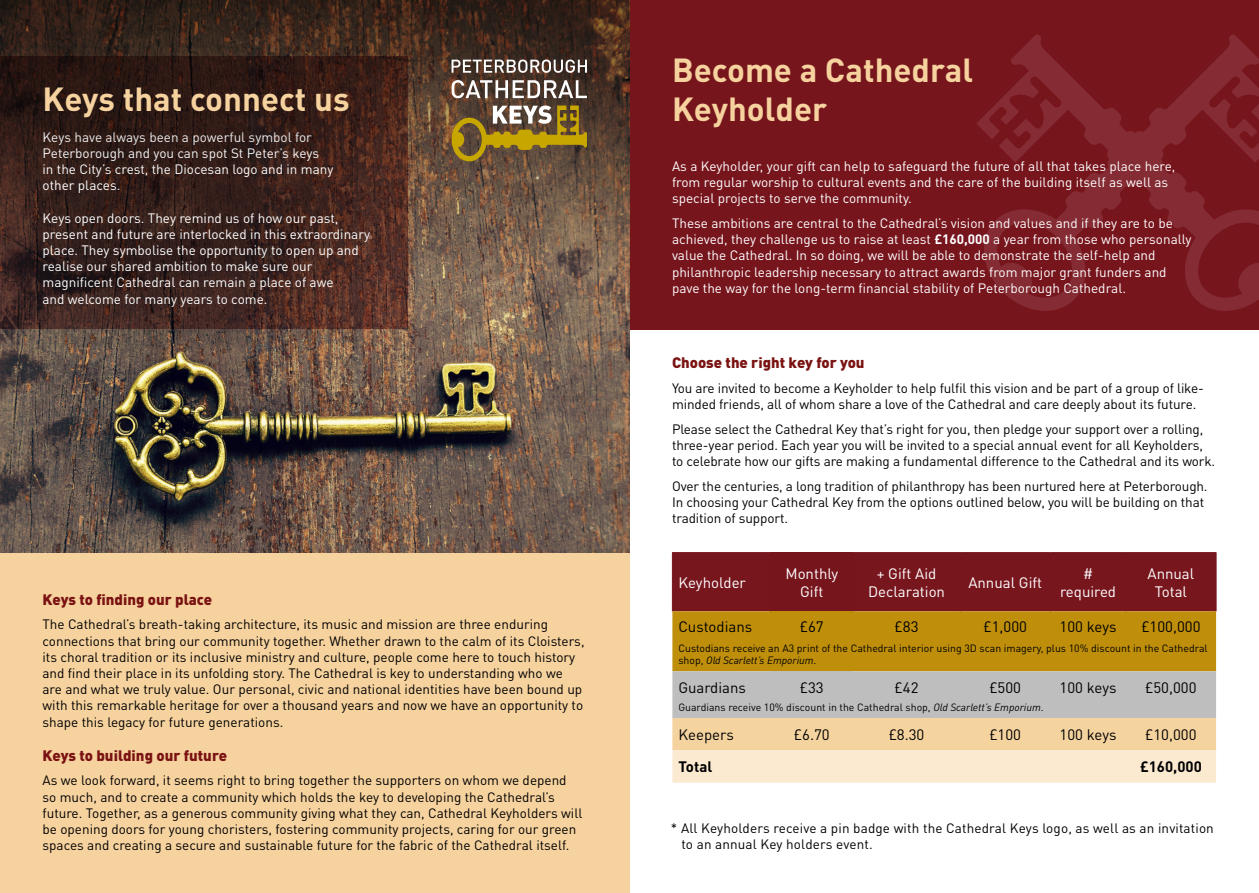
<style>
.page{position:relative;width:1259px;height:893px;background:#fff}
.page>*{position:absolute;margin:0;border:0;box-sizing:border-box;transform-origin:0 0}
.t1{font:700 33px/39.6px "DIN Pro";color:#f6d29f}
.t2{font:15px "DIN Pro";color:#000}
.t3{font:15px/18px "DIN Pro";color:#fff;text-align:center}
.t4{font:900 15px "DIN Pro";color:#7a1212}
.t5{font:700 15px "DIN Pro";color:#000}
.t6{font:13.5px/16.2px "DIN Pro";color:#000}
.t7{font:13.5px/16.2px "DIN Pro";color:#fff}
.t8{font:10.5px/12.6px "DIN Pro";color:#000}
.s1{font-weight:700}
.s2{font-style:italic}
</style>
<div class="page">
<div style="left:0;top:553px;width:629px;height:340px;background:#f6d29f"></div>
<div style="left:629px;top:0;width:630px;height:330px;background:#77151d"></div>
<img style="left:0;top:269px;width:629px;height:283px">
<svg style="left:672px;top:553px;width:544px;height:230px;background:#bd9065"></svg>
<hr style="left:672px;top:552px;width:98px;height:1px;background:#77151d">
<hr style="left:672px;top:553px;width:1px;height:58px;background:#77151d">
<hr style="left:770px;top:552px;width:83px;height:1px;background:#77151d">
<hr style="left:770px;top:553px;width:1px;height:58px;background:#77151d">
<hr style="left:853px;top:552px;width:107px;height:1px;background:#77151d">
<hr style="left:852px;top:553px;width:1px;height:58px;background:#77151d">
<hr style="left:960px;top:552px;width:90px;height:1px;background:#77151d">
<hr style="left:959px;top:553px;width:1px;height:58px;background:#77151d">
<hr style="left:1050px;top:552px;width:75px;height:1px;background:#77151d">
<hr style="left:1050px;top:553px;width:1px;height:58px;background:#77151d">
<hr style="left:1125px;top:552px;width:91px;height:1px;background:#77151d">
<hr style="left:1125px;top:553px;width:1px;height:58px;background:#77151d">
<hr style="left:1215px;top:553px;width:1px;height:58px;background:#77151d">
<svg style="left:0;top:0;width:629px;height:269px;background:#553f30"></svg>
<svg style="left:451px;top:60px;width:136px;height:13px"></svg>
<svg style="left:452px;top:80px;width:135px;height:18px"></svg>
<svg style="left:451px;top:106px;width:136px;height:55px;background:#887135"></svg>
<svg style="left:977px;top:34px;width:282px;height:277px"></svg>
<div style="left:0;top:63px;width:432px;height:312px;background:#000;opacity:.75"></div>
<div style="left:0;top:21px;width:414px;height:162px;background:#000;opacity:.75"></div>
<h1 class="t1" style="left:43px;top:78px;width:309px">Keys that connect us</h1>
<p class="t7" style="left:43px;top:128px;width:292px">Keys have always been a powerful symbol for Peterborough and you can spot St Peter’s keys<br>in the City’s crest, the Diocesan logo and in many other places.</p>
<p class="t7" style="left:43px;top:209px;width:329px">Keys open doors. They remind us of how our past, present and future are interlocked in this extraordinary place. They symbolise the opportunity to open up and realise our shared ambition to make sure our magnificent Cathedral can remain a place of awe<br>and welcome for many years to come.</p>
<p class="t4" style="left:43px;top:589px;width:171px">Keys to finding our place</p>
<p class="t6" style="left:43px;top:616px;width:543px">The Cathedral’s breath-taking architecture, its music and mission are three enduring connections that bring our community together. Whether drawn to the calm of its Cloisters, its choral tradition or its inclusive ministry and culture, people come here to touch history and find their place in its unfolding story. The Cathedral is key to understanding who we are and what we truly value. Our personal, civic and national identities have been bound up with this remarkable heritage for over a thousand years and now we have an opportunity to shape this legacy for future generations.</p>
<p class="t4" style="left:43px;top:745px;width:186px">Keys to building our future</p>
<p class="t6" style="left:43px;top:772px;width:541px">As we look forward, it seems right to bring together the supporters on whom we depend so much, and to create a community which holds the key to developing the Cathedral’s future. Together, as a generous community giving what they can, Cathedral Keyholders will be opening doors for young choristers, fostering community projects, caring for our green spaces and creating a secure and sustainable future for the fabric of the Cathedral itself.</p>
<h1 class="t1" style="left:672px;top:48px;width:302px">Become a Cathedral<br>Keyholder</h1>
<p class="t7" style="left:672px;top:157px;width:505px">As a Keyholder, your gift can help to safeguard the future of all that takes place here, from regular worship to cultural events and the care of the building itself as well as special projects to serve the community.</p>
<p class="t7" style="left:672px;top:215px;width:521px">These ambitions are central to the Cathedral’s vision and values and if they are to be achieved, they challenge us to raise at least <span class="s1">£160,000</span> a year from those who personally value the Cathedral. In so doing, we will be able to demonstrate the self-help and philanthropic leadership necessary to attract awards from major grant funders and pave the way for the long-term financial stability of Peterborough Cathedral.</p>
<p class="t4" style="left:672px;top:352px;width:194px">Choose the right key for you</p>
<p class="t6" style="left:672px;top:379px;width:533px">You are invited to become a Keyholder to help fulfil this vision and be part of a group of like&shy;minded friends, all of whom share a love of the Cathedral and care deeply about its future.</p>
<p class="t6" style="left:672px;top:420px;width:545px">Please select the Cathedral Key that’s right for you, then pledge your support over a rolling, three-year period. Each year you will be invited to a special annual event for all Keyholders, to celebrate how our gifts are making a fundamental difference to the Cathedral and its work.</p>
<p class="t6" style="left:672px;top:477px;width:537px">Over the centuries, a long tradition of philanthropy has been nurtured here at Peterborough.<br>In choosing your Cathedral Key from the options outlined below, you will be building on that tradition of support.</p>
<p class="t3" style="left:678px;top:573px;width:69px">Keyholder</p>
<p class="t3" style="left:785px;top:564px;width:54px">Monthly<br>Gift</p>
<p class="t3" style="left:868px;top:564px;width:78px">+ Gift Aid<br>Declaration</p>
<p class="t3" style="left:968px;top:573px;width:75px">Annual Gift</p>
<p class="t3" style="left:1060px;top:564px;width:58px"># required</p>
<p class="t3" style="left:1147px;top:564px;width:48px">Annual<br>Total</p>
<p class="t2" style="left:678px;top:616px;width:75px">Custodians</p>
<p class="t2" style="left:800px;top:616px;width:25px">£67</p>
<p class="t2" style="left:894px;top:616px;width:25px">£83</p>
<p class="t2" style="left:983px;top:616px;width:45px">£1,000</p>
<p class="t2" style="left:1059px;top:616px;width:58px">100 keys</p>
<p class="t2" style="left:1141px;top:616px;width:61px">£100,000</p>
<p class="t8" style="left:678px;top:641px;width:531px">Custodians receive an A3 print of the Cathedral interior using 3D scan imagery, plus 10% discount in the Cathedral shop, <span class="s2">Old Scarlett’s Emporium</span>.</p>
<p class="t2" style="left:678px;top:677px;width:69px">Guardians</p>
<p class="t2" style="left:800px;top:677px;width:25px">£33</p>
<p class="t2" style="left:894px;top:677px;width:25px">£42</p>
<p class="t2" style="left:989px;top:677px;width:33px">£500</p>
<p class="t2" style="left:1059px;top:677px;width:58px">100 keys</p>
<p class="t2" style="left:1145px;top:677px;width:53px">£50,000</p>
<p class="t8" style="left:678px;top:701px;width:367px">Guardians receive 10% discount in the Cathedral shop, <span class="s2">Old Scarlett’s Emporium</span>.</p>
<p class="t2" style="left:678px;top:724px;width:57px">Keepers</p>
<p class="t2" style="left:794px;top:724px;width:37px">£6.70</p>
<p class="t2" style="left:888px;top:724px;width:37px">£8.30</p>
<p class="t2" style="left:989px;top:724px;width:33px">£100</p>
<p class="t2" style="left:1059px;top:724px;width:58px">100 keys</p>
<p class="t2" style="left:1145px;top:724px;width:53px">£10,000</p>
<p class="t5" style="left:678px;top:757px;width:35px">Total</p>
<p class="t5" style="left:1140px;top:757px;width:63px">£160,000</p>
<p class="t6" style="left:681px;top:820px;width:534px;text-indent:-10px">* All Keyholders receive a pin badge with the Cathedral Keys logo, as well as an invitation to an annual Key holders event.</p>
</div>
